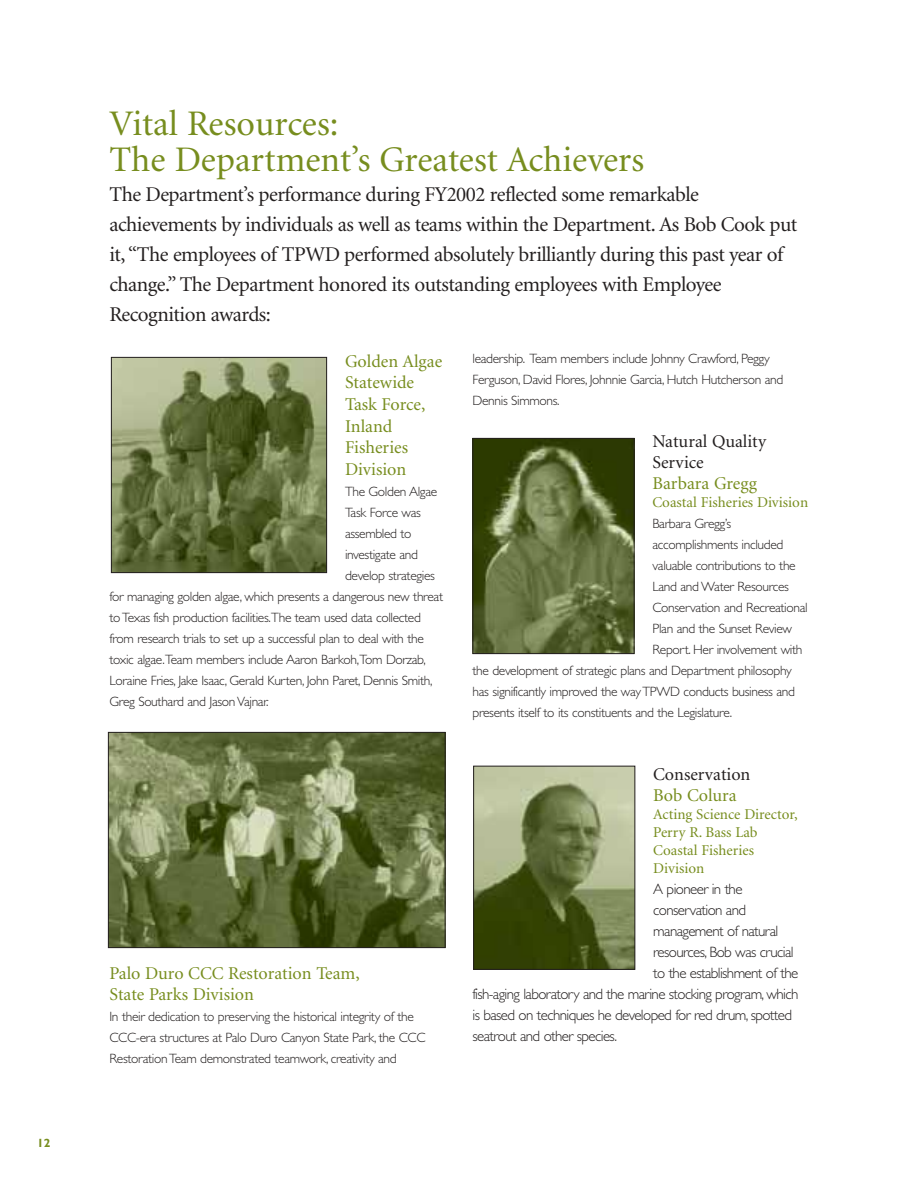
<style>
.page{position:relative;width:918px;height:1188px;background:#fff}
.page>*{position:absolute;margin:0;border:0;box-sizing:border-box;transform-origin:0 0}
.t1{font:36px/36px "Minion";color:#778d1e}
.t2{font:21px/30px "Minion";letter-spacing:-.025em;color:#231f1f}
.t3{font:18px/21.6px "Minion";color:#778d1e}
.t4{font:18px/21px "Minion";color:#231f1f}
.t5{font:300 15px "Gill Sans";letter-spacing:-.04em;color:#231f1f}
.t6{font:15px/18px "Minion";color:#778d1e}
.t7{font:300 13.5px/21px "Gill Sans";letter-spacing:-.025em;color:#231f1f}
.t8{font:700 12px "Gill Sans";color:#778d1e}
</style>
<div class="page">
<img style="left:113px;top:359px;width:212px;height:212px">
<div style="left:111px;top:357px;width:216px;height:216px;border:1px solid #231f1f"></div>
<img style="left:110px;top:734px;width:334px;height:212px">
<div style="left:108px;top:732px;width:338px;height:216px;border:1px solid #231f1f"></div>
<img style="left:474px;top:440px;width:158px;height:212px">
<div style="left:472px;top:438px;width:162px;height:216px;border:1px solid #231f1f"></div>
<img style="left:475px;top:768px;width:158px;height:200px">
<div style="left:473px;top:766px;width:162px;height:204px;border:1px solid #231f1f"></div>
<p class="t8" style="left:37px;top:1139px;width:15px">12</p>
<h1 class="t1" style="left:110px;top:109px;width:536px">Vital Resources:<br>The Department’s Greatest Achievers</h1>
<p class="t2" style="left:110px;top:181px;width:689px">The Department’s performance during FY2002 reflected some remarkable achievements by individuals as well as teams within the Department. As Bob Cook put it, “The employees of TPWD performed absolutely brilliantly during this past year of change.” The Department honored its outstanding employees with Employee Recognition awards:</p>
<h3 class="t3" style="left:345px;top:352px;width:99px">Golden Algae<br>Statewide<br>Task Force,<br>Inland<br>Fisheries<br>Division</h3>
<p class="t7" style="left:345px;top:482px;width:94px">The Golden Algae</p>
<p class="t7" style="left:345px;top:503px;width:78px">Task Force was</p>
<p class="t7" style="left:345px;top:524px;width:68px">assembled to</p>
<p class="t7" style="left:345px;top:545px;width:75px">investigate and</p>
<p class="t7" style="left:345px;top:566px;width:92px">develop strategies</p>
<p class="t7" style="left:110px;top:587px;width:335px">for managing golden algae, which presents a dangerous new threat</p>
<p class="t7" style="left:110px;top:608px;width:313px">to Texas fish production facilities.The team used data collected</p>
<p class="t7" style="left:110px;top:629px;width:316px">from research trials to set up a successful plan to deal with the</p>
<p class="t7" style="left:110px;top:650px;width:318px">toxic algae.Team members include Aaron Barkoh,Tom Dorzab,</p>
<p class="t7" style="left:110px;top:671px;width:324px">Loraine Fries, Jake Isaac, Gerald Kurten, John Paret, Dennis Smith,</p>
<p class="t7" style="left:110px;top:692px;width:161px">Greg Southard and Jason Vajnar.</p>
<p class="t7" style="left:473px;top:350px;width:312px">leadership. Team members include Johnny Crawford, Peggy<br>Ferguson, David Flores, Johnnie Garcia, Hutch Hutcherson and<br>Dennis Simmons.</p>
<h3 class="t4" style="left:652px;top:432px;width:115px">Natural Quality<br>Service</h3>
<h3 class="t3" style="left:652px;top:474px;width:106px">Barbara Gregg</h3>
<p class="t6" style="left:652px;top:495px;width:157px">Coastal Fisheries Division</p>
<p class="t7" style="left:652px;top:515px;width:80px">Barbara Gregg’s</p>
<p class="t7" style="left:652px;top:536px;width:132px">accomplishments included</p>
<p class="t7" style="left:652px;top:557px;width:145px">valuable contributions to the</p>
<p class="t7" style="left:652px;top:578px;width:138px">Land and Water Resources</p>
<p class="t7" style="left:652px;top:599px;width:157px">Conservation and Recreational</p>
<p class="t7" style="left:652px;top:620px;width:141px">Plan and the Sunset Review</p>
<p class="t7" style="left:652px;top:641px;width:151px">Report. Her involvement with</p>
<p class="t7" style="left:473px;top:662px;width:321px">the development of strategic plans and Department philosophy</p>
<p class="t7" style="left:473px;top:683px;width:324px">has significantly improved the way TPWD conducts business and</p>
<p class="t7" style="left:473px;top:704px;width:261px">presents itself to its constituents and the Legislature.</p>
<h3 class="t3" style="left:110px;top:964px;width:252px;line-height:21px">Palo Duro CCC Restoration Team,<br>State Parks Division</h3>
<p class="t7" style="left:110px;top:1007px;width:318px">In their dedication to preserving the historical integrity of the<br>CCC-era structures at Palo Duro Canyon State Park, the CCC<br>Restoration Team demonstrated teamwork, creativity and</p>
<h3 class="t4" style="left:653px;top:765px;width:99px">Conservation</h3>
<h3 class="t3" style="left:653px;top:786px;width:85px">Bob Colura</h3>
<p class="t6" style="left:653px;top:807px;width:146px">Acting Science Director,<br>Perry R. Bass Lab<br>Coastal Fisheries<br>Division</p>
<p class="t5" style="left:653px;top:884px;width:91px">A pioneer in the</p>
<p class="t5" style="left:653px;top:905px;width:94px">conservation and</p>
<p class="t5" style="left:653px;top:926px;width:127px">management of natural</p>
<p class="t5" style="left:653px;top:947px;width:142px">resources, Bob was crucial</p>
<p class="t5" style="left:653px;top:968px;width:147px">to the establishment of the</p>
<p class="t5" style="left:472px;top:989px;width:327px">fish-aging laboratory and the marine stocking program, which</p>
<p class="t5" style="left:472px;top:1010px;width:321px">is based on techniques he developed for red drum, spotted</p>
<p class="t5" style="left:472px;top:1031px;width:146px">seatrout and other species.</p>
</div>
